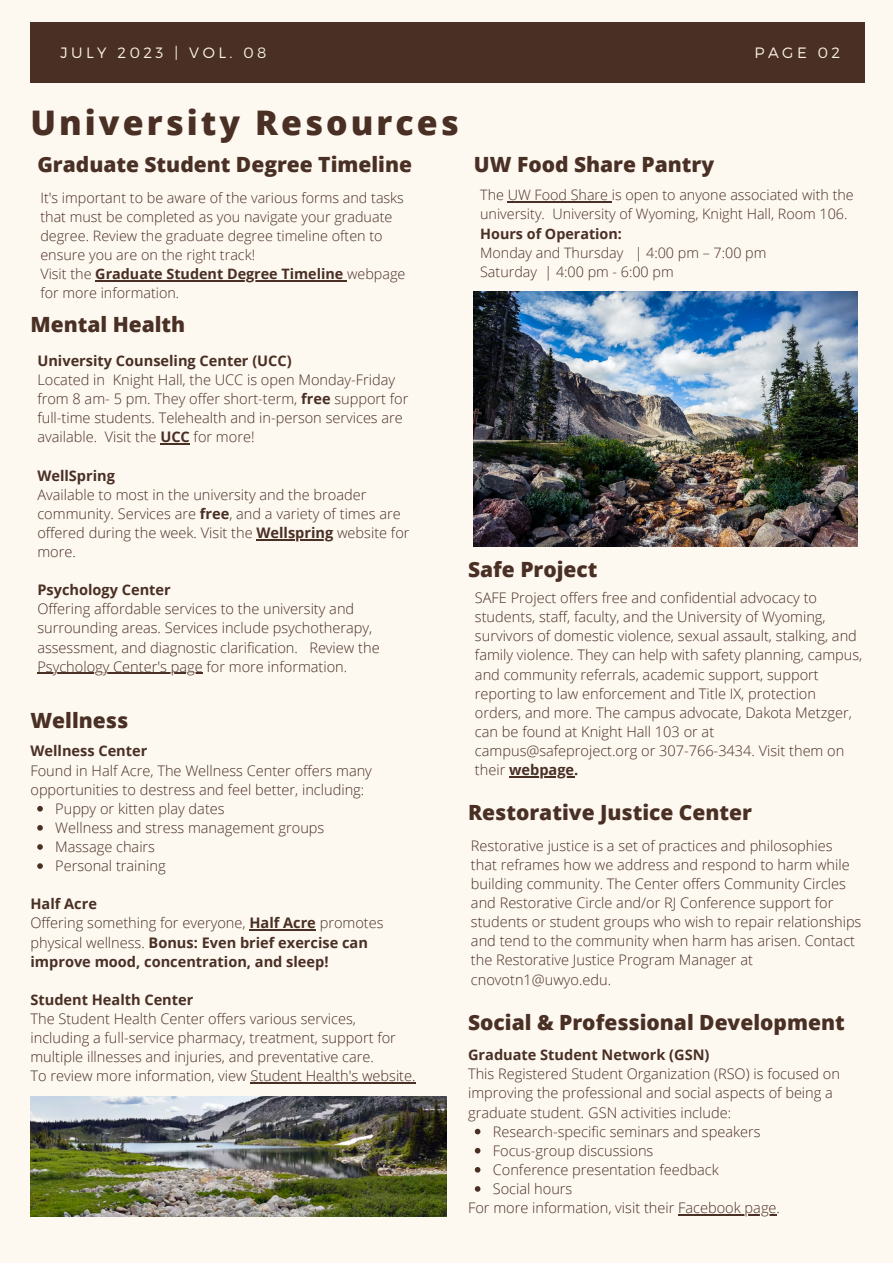
<style>
.page{position:relative;width:893px;height:1264px;background:#fff}
.page>*{position:absolute;margin:0;border:0;box-sizing:border-box;transform-origin:0 0}
.t1{font:800 33.9px "Open Sans";letter-spacing:.09em;color:#492f24}
.t2{font:800 21px "Open Sans";color:#492f24}
.t3{font:300 15px "Montserrat";letter-spacing:.23em;color:#fcf2e6}
.t4{font:300 14.55px/19px "Open Sans";color:#492f24}
.t5{font:700 14.55px/19px "Open Sans";color:#492f24}
.t6{font:300 14.4px/19px "Open Sans";color:#492f24}
.t7{font:700 14.4px "Open Sans";color:#492f24}
.s1{font-weight:700}
.s2{font-weight:300}
</style>
<div class="page">
<div style="left:0;top:0;width:892px;height:1262px;background:#fdf8f0"></div>
<div style="left:30px;top:23px;width:835px;height:60px;background:#492f24"></div>
<img style="left:474px;top:291px;width:383px;height:255px">
<img style="left:30px;top:1096px;width:416px;height:120px">
<hr style="left:507px;top:201px;width:104px;height:1px;background:#492f24">
<svg style="left:475px;top:1128px;width:5px;height:6px"></svg>
<svg style="left:475px;top:1147px;width:5px;height:6px"></svg>
<svg style="left:475px;top:1167px;width:5px;height:5px"></svg>
<svg style="left:475px;top:1186px;width:5px;height:5px"></svg>
<hr style="left:678px;top:1214px;width:98px;height:1px;background:#492f24">
<hr style="left:160px;top:443px;width:30px;height:1px;background:#492f24">
<hr style="left:256px;top:539px;width:77px;height:1px;background:#492f24">
<hr style="left:37px;top:673px;width:166px;height:1px;background:#492f24">
<svg style="left:37px;top:806px;width:6px;height:5px"></svg>
<svg style="left:37px;top:825px;width:6px;height:5px"></svg>
<svg style="left:37px;top:844px;width:6px;height:5px"></svg>
<svg style="left:37px;top:863px;width:6px;height:5px"></svg>
<hr style="left:249px;top:929px;width:67px;height:1px;background:#492f24">
<hr style="left:250px;top:1082px;width:165px;height:1px;background:#492f24">
<hr style="left:509px;top:776px;width:65px;height:1px;background:#492f24">
<hr style="left:95px;top:280px;width:248px;height:1px;background:#492f24">
<p class="t3" style="left:60px;top:43px;width:207px">JULY 2023 | VOL. 08</p>
<p class="t3" style="left:754px;top:45px;width:54px">PAGE</p>
<p class="t3" style="left:817px;top:43px;width:24px">02</p>
<p class="t3" style="left:754px;top:43px;width:54px">PAGE</p>
<p class="t3" style="left:817px;top:45px;width:24px">02</p>
<p class="t1" style="left:30px;top:98px;width:430px">University Resources</p>
<p class="t2" style="left:37px;top:150px;width:376px">Graduate Student Degree Timeline</p>
<p class="t6" style="left:40px;top:187px;width:365px">It's important to be aware of the various forms and tasks that must be completed as you navigate your graduate degree. Review the graduate degree timeline often to ensure you are on the right track!</p>
<p class="t6" style="left:40px;top:264px;width:366px">Visit the <span class="s1">Graduate Student Degree Timeline</span> webpage for more information.</p>
<p class="t2" style="left:30px;top:309px;width:156px">Mental Health</p>
<p class="t5" style="left:37px;top:350px;width:256px">University Counseling Center (UCC)</p>
<p class="t4" style="left:37px;top:370px;width:372px">Located in Knight Hall, the UCC is open Monday-Friday from 8 am- 5 pm. They offer short-term, <span class="s1">free</span> support for full-time students. Telehealth and in-person services are available. Visit the <span class="s1">UCC</span> for more!</p>
<p class="t5" style="left:37px;top:465px;width:79px">WellSpring</p>
<p class="t4" style="left:37px;top:484px;width:373px">Available to most in the university and the broader community. Services are <span class="s1">free</span>, and a variety of times are offered during the week. Visit the <span class="s1">Wellspring</span> website for more.</p>
<p class="t5" style="left:37px;top:580px;width:135px">Psychology Center</p>
<p class="t4" style="left:37px;top:599px;width:344px">Offering affordable services to the university and surrounding areas. Services include psychotherapy, assessment, and diagnostic clarification. Review the Psychology Center's page for more information.</p>
<p class="t2" style="left:30px;top:705px;width:99px">Wellness</p>
<p class="t5" style="left:30px;top:741px;width:118px">Wellness Center</p>
<p class="t4" style="left:30px;top:760px;width:343px">Found in Half Acre, The Wellness Center offers many opportunities to destress and feel better, including:</p>
<p class="t4" style="left:55px;top:798px;width:171px">Puppy or kitten play dates</p>
<p class="t4" style="left:55px;top:817px;width:270px">Wellness and stress management groups</p>
<p class="t4" style="left:55px;top:836px;width:101px">Massage chairs</p>
<p class="t4" style="left:55px;top:856px;width:112px">Personal training</p>
<p class="t5" style="left:30px;top:894px;width:68px">Half Acre</p>
<p class="t5" style="left:30px;top:913px;width:354px"><span class="s2">Offering something for everyone,</span> Half Acre <span class="s2">promotes physical wellness.</span> Bonus: Even brief exercise can improve mood, concentration, and sleep!</p>
<p class="t5" style="left:30px;top:989px;width:164px">Student Health Center</p>
<p class="t4" style="left:30px;top:1008px;width:367px">The Student Health Center offers various services, including a full-service pharmacy, treatment, support for multiple illnesses and injuries, and preventative care.</p>
<p class="t4" style="left:30px;top:1066px;width:386px">To review more information, view Student Health's website.</p>
<p class="t2" style="left:474px;top:150px;width:242px">UW Food Share Pantry</p>
<p class="t6" style="left:480px;top:185px;width:375px">The UW Food Share is open to anyone associated with the university. University of Wyoming, Knight Hall, Room 106.</p>
<p class="t7" style="left:480px;top:223px;width:143px">Hours of Operation:</p>
<p class="t6" style="left:480px;top:242px;width:288px">Monday and Thursday | 4:00 pm – 7:00 pm</p>
<p class="t6" style="left:480px;top:262px;width:195px">Saturday | 4:00 pm - 6:00 pm</p>
<p class="t2" style="left:468px;top:554px;width:131px">Safe Project</p>
<p class="t4" style="left:475px;top:588px;width:389px">SAFE Project offers free and confidential advocacy to students, staff, faculty, and the University of Wyoming, survivors of domestic violence, sexual assault, stalking, and family violence. They can help with safety planning, campus, and community referrals, academic support, support reporting to law enforcement and Title IX, protection orders, and more. The campus advocate, Dakota Metzger, can be found at Knight Hall 103 or at campus@safeproject.org or 307-766-3434. Visit them on their <span class="s1">webpage.</span></p>
<p class="t2" style="left:468px;top:797px;width:285px">Restorative Justice Center</p>
<p class="t4" style="left:471px;top:835px;width:392px">Restorative justice is a set of practices and philosophies that reframes how we address and respond to harm while building community. The Center offers Community Circles and Restorative Circle and/or RJ Conference support for students or student groups who wish to repair relationships and tend to the community when harm has arisen. Contact the Restorative Justice Program Manager at cnovotn1@uwyo.edu.</p>
<p class="t2" style="left:468px;top:1007px;width:378px">Social &amp; Professional Development</p>
<p class="t5" style="left:468px;top:1044px;width:243px">Graduate Student Network (GSN)</p>
<p class="t4" style="left:468px;top:1064px;width:373px">This Registered Student Organization (RSO) is focused on improving the professional and social aspects of being a graduate student. GSN activities include:</p>
<p class="t4" style="left:493px;top:1121px;width:269px">Research-specific seminars and speakers</p>
<p class="t4" style="left:493px;top:1140px;width:162px">Focus-group discussions</p>
<p class="t4" style="left:493px;top:1159px;width:227px">Conference presentation feedback</p>
<p class="t4" style="left:493px;top:1178px;width:81px">Social hours</p>
<p class="t4" style="left:468px;top:1197px;width:313px">For more information, visit their Facebook page.</p>
</div>
